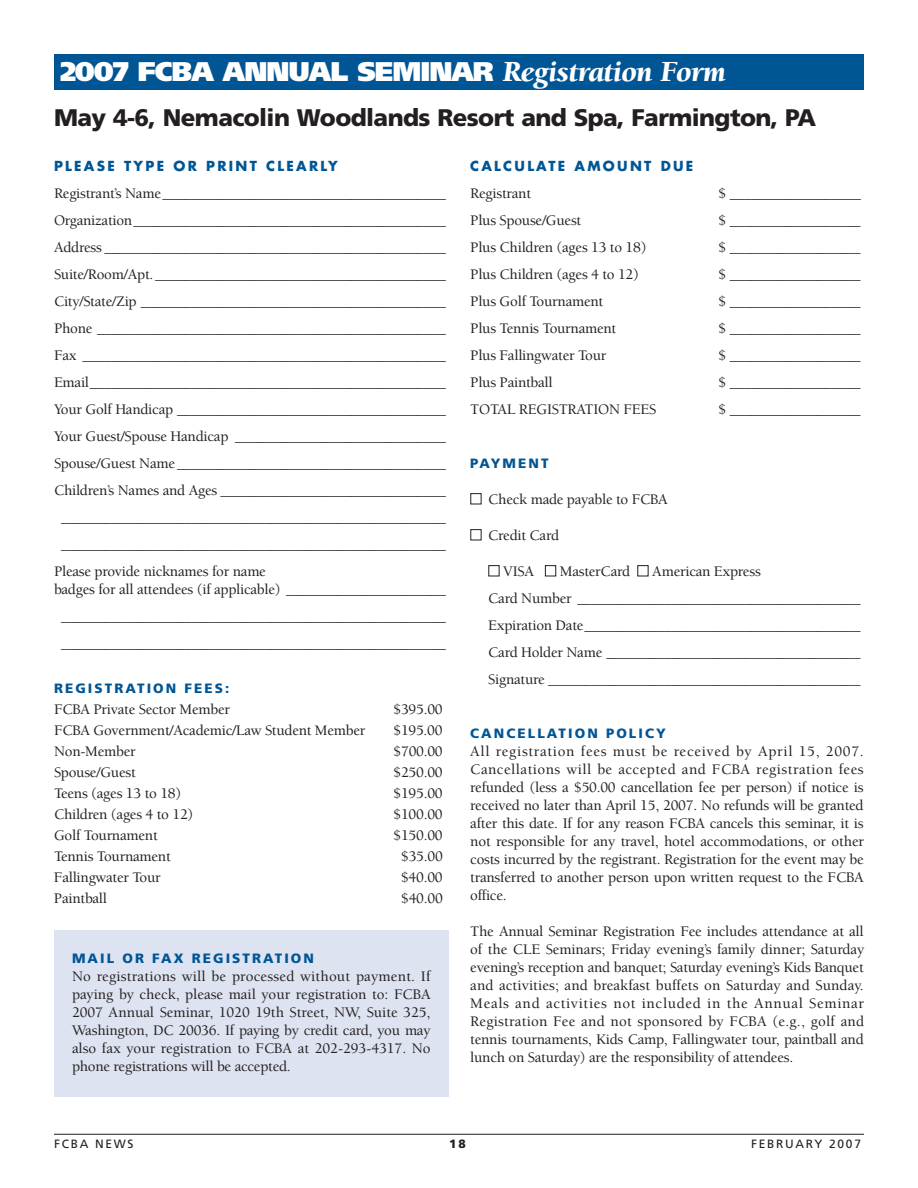
<style>
.page{position:relative;width:918px;height:1188px;background:#fff}
.page>*{position:absolute;margin:0;border:0;box-sizing:border-box;transform-origin:0 0}
.t1{font:900 27px "Frutiger";letter-spacing:-.035em;color:#fff}
.t2{font:900 24px "Frutiger";letter-spacing:-.025em;color:#231f20}
.t3{font:500 15px/18px "Berkeley";letter-spacing:-.015em;color:#231f20;text-align:justify}
.t4{font:900 13.5px "Frutiger";letter-spacing:.155em;color:#005595}
.t5{font:700 13.5px "Futura";letter-spacing:.17em;color:#005595}
.t6{font:12px "Frutiger";letter-spacing:.14em;color:#231f20}
.t7{font:900 12px "Frutiger";color:#231f20}
.s1{font-family:"Berkeley";font-style:italic;font-size:30px}
.s2{color:#fff}
</style>
<div class="page">
<hr style="left:54px;top:1134px;width:810px;height:1px;background:#231f20">
<div style="left:54px;top:931px;width:395px;height:166px;background:#dde3f0"></div>
<div style="left:54px;top:54px;width:810px;height:36px;background:#005595"></div>
<h1 class="t1" style="left:60px;top:61px;width:667px">2007 FCBA ANNUAL SEMINAR <span class="s1">Registration Form</span></h1>
<h2 class="t2" style="left:54px;top:108px;width:764px">May 4-6, Nemacolin Woodlands Resort and Spa, Farmington, PA</h2>
<p class="t5" style="left:54px;top:160px;width:285px">PLEASE TYPE OR PRINT CLEARLY</p>
<p class="t3" style="left:54px;top:186px;width:393px">Registrant’s Name_______________________________________</p>
<p class="t3" style="left:54px;top:213px;width:393px">Organization___________________________________________</p>
<p class="t3" style="left:54px;top:240px;width:393px">Address _______________________________________________</p>
<p class="t3" style="left:54px;top:267px;width:393px">Suite/Room/Apt.________________________________________</p>
<p class="t3" style="left:54px;top:294px;width:393px">City/State/Zip __________________________________________</p>
<p class="t3" style="left:54px;top:321px;width:393px">Phone ________________________________________________</p>
<p class="t3" style="left:54px;top:348px;width:393px">Fax __________________________________________________</p>
<p class="t3" style="left:54px;top:375px;width:393px">Email_________________________________________________</p>
<p class="t3" style="left:54px;top:402px;width:393px">Your Golf Handicap _____________________________________</p>
<p class="t3" style="left:54px;top:429px;width:393px">Your Guest/Spouse Handicap _____________________________</p>
<p class="t3" style="left:54px;top:456px;width:393px">Spouse/Guest Name _____________________________________</p>
<p class="t3" style="left:54px;top:483px;width:393px">Children’s Names and Ages _______________________________</p>
<p class="t3" style="left:61px;top:510px;width:387px">_____________________________________________________</p>
<p class="t3" style="left:61px;top:537px;width:387px">_____________________________________________________</p>
<p class="t3" style="left:54px;top:564px;width:213px">Please provide nicknames for name</p>
<p class="t3" style="left:54px;top:577px;width:394px;line-height:27px;text-align:center">badges for all attendees (if applicable) ______________________ _____________________________________________________ _____________________________________________________</p>
<p class="t4" style="left:54px;top:683px;width:177px">REGISTRATION FEES:</p>
<p class="t3" style="left:54px;top:702px;width:178px">FCBA Private Sector Member</p>
<p class="t3" style="left:394px;top:702px;width:51px">$395.00</p>
<p class="t3" style="left:54px;top:723px;width:313px">FCBA Government/Academic/Law Student Member</p>
<p class="t3" style="left:393px;top:723px;width:51px">$195.00</p>
<p class="t3" style="left:54px;top:744px;width:83px">Non-Member</p>
<p class="t3" style="left:394px;top:744px;width:51px">$700.00</p>
<p class="t3" style="left:54px;top:765px;width:83px">Spouse/Guest</p>
<p class="t3" style="left:394px;top:765px;width:51px">$250.00</p>
<p class="t3" style="left:54px;top:786px;width:129px">Teens (ages 13 to 18)</p>
<p class="t3" style="left:394px;top:786px;width:51px">$195.00</p>
<p class="t3" style="left:54px;top:807px;width:141px">Children (ages 4 to 12)</p>
<p class="t3" style="left:394px;top:807px;width:51px">$100.00</p>
<p class="t3" style="left:54px;top:828px;width:105px">Golf Tournament</p>
<p class="t3" style="left:394px;top:828px;width:51px">$150.00</p>
<p class="t3" style="left:54px;top:849px;width:118px">Tennis Tournament</p>
<p class="t3" style="left:401px;top:849px;width:43px">$35.00</p>
<p class="t3" style="left:54px;top:870px;width:108px">Fallingwater Tour</p>
<p class="t3" style="left:401px;top:870px;width:43px">$40.00</p>
<p class="t3" style="left:54px;top:891px;width:55px">Paintball</p>
<p class="t3" style="left:401px;top:891px;width:43px">$40.00</p>
<p class="t4" style="left:72px;top:953px;width:244px">MAIL OR FAX REGISTRATION</p>
<p class="t3" style="left:72px;top:969px;width:360px">No registrations will be processed without payment. If paying by check, please mail your registration to: FCBA 2007 Annual Seminar, 1020 19th Street, NW, Suite 325, Washington, DC 20036. If paying by credit card, you may also fax your registration to FCBA at 202-293-4317. No phone registrations will be accepted.</p>
<p class="t5" style="left:470px;top:160px;width:225px">CALCULATE AMOUNT DUE</p>
<p class="t3" style="left:470px;top:186px;width:62px">Registrant</p>
<p class="t3" style="left:719px;top:186px;width:144px">$ __________________</p>
<p class="t3" style="left:470px;top:213px;width:113px">Plus Spouse/Guest</p>
<p class="t3" style="left:719px;top:213px;width:144px">$ __________________</p>
<p class="t3" style="left:470px;top:240px;width:178px">Plus Children (ages 13 to 18)</p>
<p class="t3" style="left:718px;top:240px;width:144px">$ __________________</p>
<p class="t3" style="left:470px;top:267px;width:170px">Plus Children (ages 4 to 12)</p>
<p class="t3" style="left:718px;top:267px;width:144px">$ __________________</p>
<p class="t3" style="left:470px;top:294px;width:135px">Plus Golf Tournament</p>
<p class="t3" style="left:719px;top:294px;width:144px">$ __________________</p>
<p class="t3" style="left:470px;top:321px;width:148px">Plus Tennis Tournament</p>
<p class="t3" style="left:719px;top:321px;width:144px">$ __________________</p>
<p class="t3" style="left:470px;top:348px;width:138px">Plus Fallingwater Tour</p>
<p class="t3" style="left:719px;top:348px;width:144px">$ __________________</p>
<p class="t3" style="left:470px;top:375px;width:84px">Plus Paintball</p>
<p class="t3" style="left:719px;top:375px;width:144px">$ __________________</p>
<p class="t3" style="left:470px;top:402px;width:188px">TOTAL REGISTRATION FEES</p>
<p class="t3" style="left:719px;top:402px;width:144px">$ __________________</p>
<p class="t4" style="left:470px;top:458px;width:80px">PAYMENT</p>
<p class="t3" style="left:470px;top:492px;width:199px"><span class="s2">■</span> Check made payable to FCBA</p>
<p class="t3" style="left:470px;top:528px;width:90px"><span class="s2">■</span> Credit Card</p>
<p class="t3" style="left:488px;top:559px;width:374px;line-height:27px;text-align:left"><span class="s2">■</span> VISA <span class="s2">■</span> MasterCard <span class="s2">■</span> American Express<br>Card Number _______________________________________ Expiration Date______________________________________ Card Holder Name ___________________________________ Signature ___________________________________________</p>
<p class="t4" style="left:470px;top:728px;width:197px">CANCELLATION POLICY</p>
<p class="t3" style="left:470px;top:744px;width:395px">All registration fees must be received by April 15, 2007.<br>Cancellations will be accepted and FCBA registration fees refunded (less a $50.00 cancellation fee per person) if notice is received no later than April 15, 2007. No refunds will be granted after this date. If for any reason FCBA cancels this seminar, it is not responsible for any travel, hotel accommodations, or other costs incurred by the registrant. Registration for the event may be transferred to another person upon written request to the FCBA office.</p>
<p class="t3" style="left:470px;top:924px;width:396px">The Annual Seminar Registration Fee includes attendance at all of the CLE Seminars; Friday evening’s family dinner; Saturday evening’s reception and banquet; Saturday evening’s Kids Banquet and activities; and breakfast buffets on Saturday and Sunday.<br>Meals and activities not included in the Annual Seminar Registration Fee and not sponsored by FCBA (e.g., golf and tennis tournaments, Kids Camp, Fallingwater tour, paintball and lunch on Saturday) are the responsibility of attendees.</p>
<p class="t6" style="left:54px;top:1139px;width:81px">FCBA NEWS</p>
<p class="t7" style="left:449px;top:1139px;width:18px">18</p>
<p class="t6" style="left:751px;top:1139px;width:111px">FEBRUARY 2007</p>
</div>
